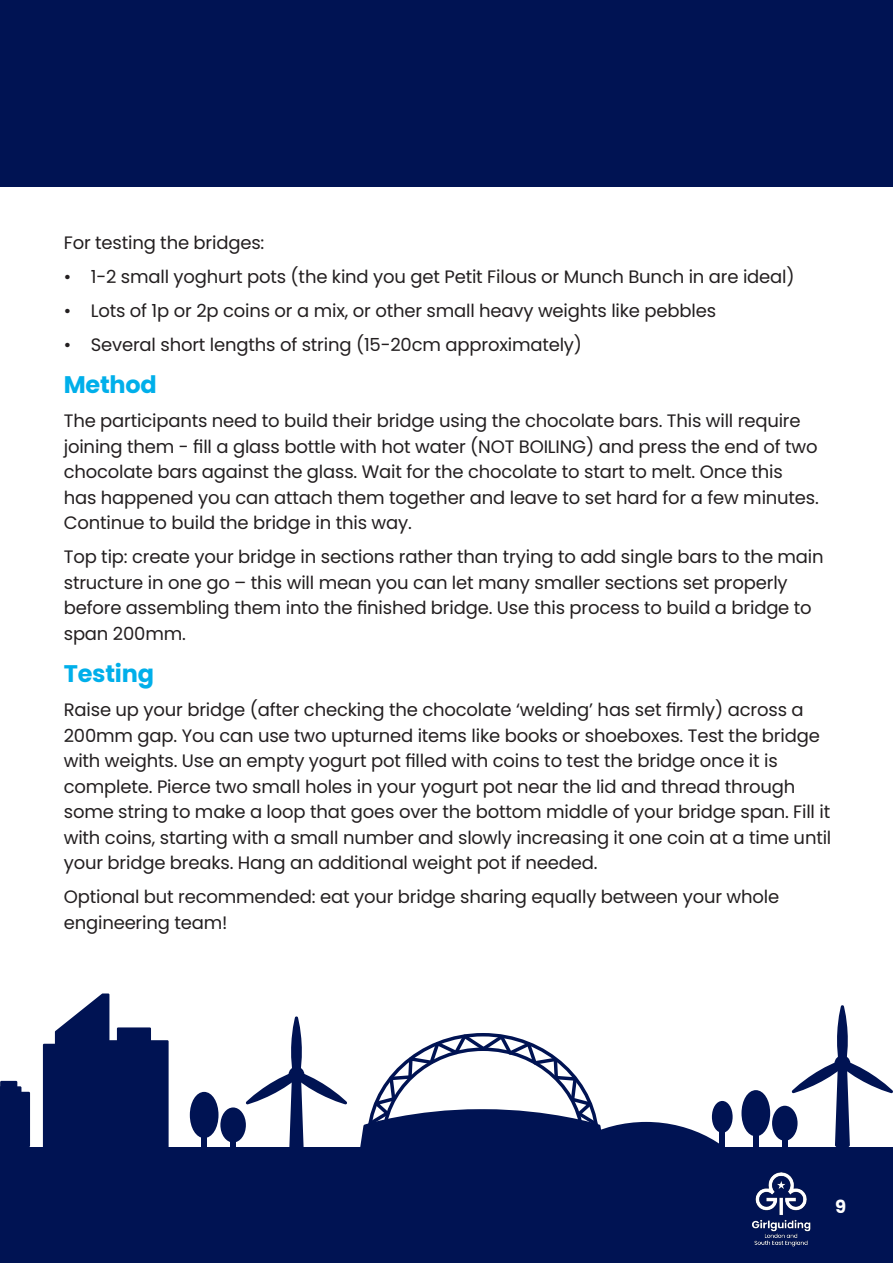
<style>
.page{position:relative;width:893px;height:1263px;background:#fff}
.page>*{position:absolute;margin:0;border:0;box-sizing:border-box;transform-origin:0 0}
.t1{font:700 24px "Poppins";letter-spacing:-.01em;color:#00afea}
.t2{font:18px/25.5px "Poppins";letter-spacing:-.01em;color:#231f20}
.t3{font:700 18px "Poppins";color:#fff}
</style>
<div class="page">
<div style="left:0;top:1147px;width:893px;height:116px;background:#001353"></div>
<img style="left:754px;top:1234px;width:54px;height:13px">
<div style="left:0;top:0;width:893px;height:187px;background:#001353"></div>
<svg style="left:0;top:993px;width:893px;height:241px"></svg>
<p class="t2" style="left:64px;top:230px;width:202px">For testing the bridges:</p>
<p class="t2" style="left:64px;top:264px;width:732px">• 1-2 small yoghurt pots (the kind you get Petit Filous or Munch Bunch in are ideal)</p>
<p class="t2" style="left:64px;top:298px;width:654px">• Lots of 1p or 2p coins or a mix, or other small heavy weights like pebbles</p>
<p class="t2" style="left:64px;top:332px;width:520px">• Several short lengths of string (15-20cm approximately)</p>
<p class="t1" style="left:64px;top:371px;width:95px">Method</p>
<p class="t2" style="left:64px;top:408px;width:757px">The participants need to build their bridge using the chocolate bars. This will require joining them - fill a glass bottle with hot water (NOT BOILING) and press the end of two chocolate bars against the glass. Wait for the chocolate to start to melt. Once this has happened you can attach them together and leave to set hard for a few minutes.<br>Continue to build the bridge in this way.</p>
<p class="t2" style="left:64px;top:544px;width:761px">Top tip: create your bridge in sections rather than trying to add single bars to the main structure in one go – this will mean you can let many smaller sections set properly before assembling them into the finished bridge. Use this process to build a bridge to span 200mm.</p>
<p class="t1" style="left:64px;top:660px;width:92px">Testing</p>
<p class="t2" style="left:64px;top:697px;width:769px">Raise up your bridge (after checking the chocolate ‘welding’ has set firmly) across a 200mm gap. You can use two upturned items like books or shoeboxes. Test the bridge with weights. Use an empty yogurt pot filled with coins to test the bridge once it is complete. Pierce two small holes in your yogurt pot near the lid and thread through some string to make a loop that goes over the bottom middle of your bridge span. Fill it with coins, starting with a small number and slowly increasing it one coin at a time until your bridge breaks. Hang an additional weight pot if needed.</p>
<p class="t2" style="left:64px;top:884px;width:717px">Optional but recommended: eat your bridge sharing equally between your whole engineering team!</p>
<p class="t3" style="left:835px;top:1197px;width:13px">9</p>
</div>
